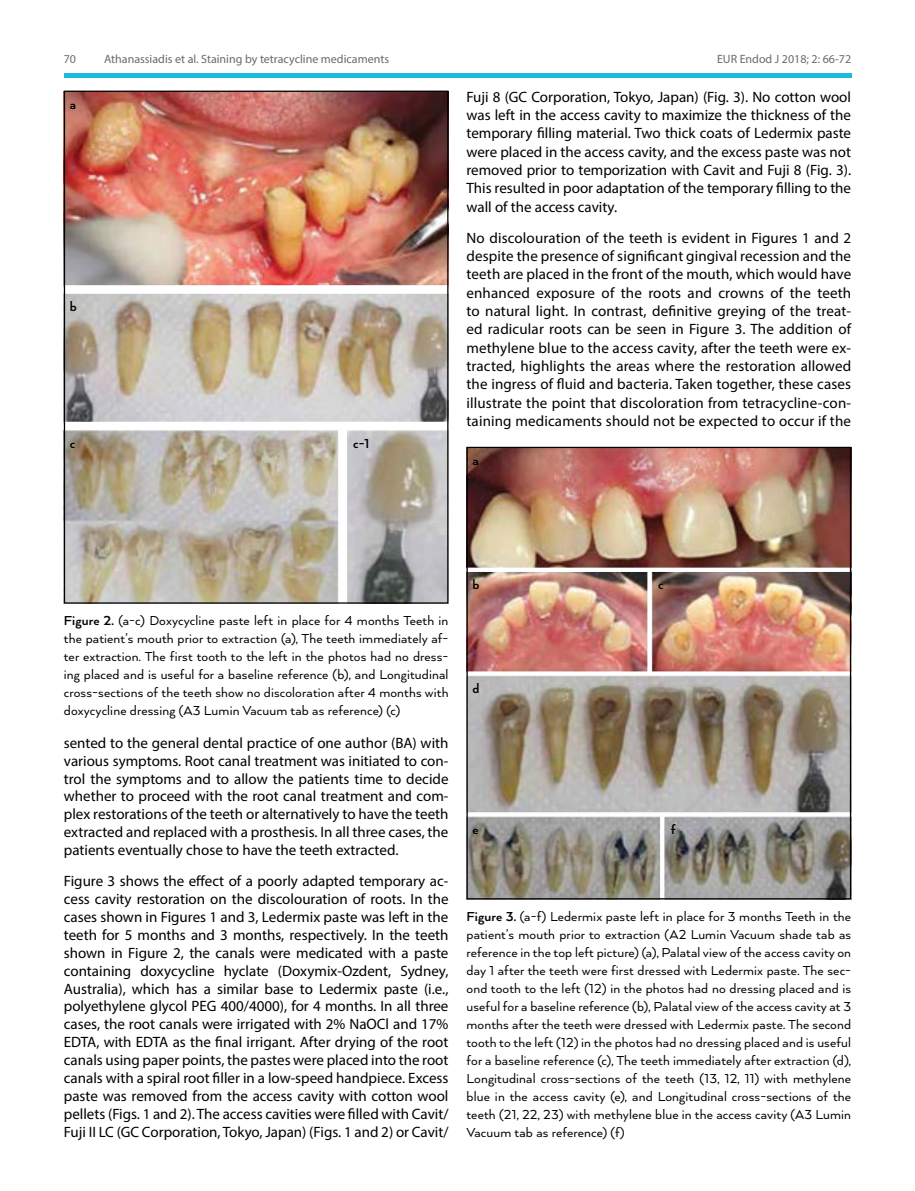
<style>
.page{position:relative;width:915px;height:1191px;background:#fff}
.page>*{position:absolute;margin:0;border:0;box-sizing:border-box;transform-origin:0 0}
.t1{font:15px/17.9px "Myriad Pro";color:#000;text-align:justify}
.t2{font:15px/18px "Arquitecta";letter-spacing:.01em;color:#000;text-align:justify}
.t3{font:700 15px "Arquitecta";color:#000}
.t4{font:12px "Myriad Pro";color:#696a6d}
.s1{font-weight:700}
</style>
<div class="page">
<div style="left:64px;top:73px;width:786px;height:5px;background:#1abcdc"></div>
<img style="left:66px;top:93px;width:380px;height:508px">
<div style="left:64px;top:285px;width:384px;height:9px;background:#fff"></div>
<div style="left:64px;top:422px;width:384px;height:8px;background:#fff"></div>
<div style="left:338px;top:425px;width:9px;height:178px;background:#fff"></div>
<img style="left:468px;top:449px;width:380px;height:448px">
<div style="left:466px;top:567px;width:384px;height:5px;background:#fff"></div>
<svg style="left:647px;top:572px;width:4px;height:99px"></svg>
<div style="left:659px;top:814px;width:5px;height:85px;background:#fff"></div>
<svg style="left:468px;top:671px;width:380px;height:4px"></svg>
<svg style="left:468px;top:812px;width:380px;height:4px"></svg>
<p class="t4" style="left:64px;top:52px;width:14px">70</p>
<p class="t4" style="left:104px;top:52px;width:286px">Athanassiadis et al. Staining by tetracycline medicaments</p>
<p class="t4" style="left:716px;top:52px;width:136px">EUR Endod J 2018; 2: 66-72</p>
<p class="t1" style="left:466px;top:87px;width:386px;line-height:18.3px">Fuji 8 (GC Corporation, Tokyo, Japan) (Fig. 3). No cotton wool was left in the access cavity to maximize the thickness of the temporary filling material. Two thick coats of Ledermix paste were placed in the access cavity, and the excess paste was not removed prior to temporization with Cavit and Fuji 8 (Fig. 3).<br>This resulted in poor adaptation of the temporary filling to the wall of the access cavity.</p>
<p class="t1" style="left:466px;top:228px;width:386px;line-height:18.3px">No discolouration of the teeth is evident in Figures 1 and 2 despite the presence of significant gingival recession and the teeth are placed in the front of the mouth, which would have enhanced exposure of the roots and crowns of the teeth to natural light. In contrast, definitive greying of the treat&shy;ed radicular roots can be seen in Figure 3. The addition of methylene blue to the access cavity, after the teeth were ex&shy;tracted, highlights the areas where the restoration allowed the ingress of fluid and bacteria. Taken together, these cases illustrate the point that discoloration from tetracycline-con&shy;taining medicaments should not be expected to occur if the</p>
<p class="t3" style="left:70px;top:95px;width:8px">a</p>
<p class="t3" style="left:70px;top:297px;width:9px">b</p>
<p class="t3" style="left:70px;top:433px;width:7px">c</p>
<p class="t3" style="left:353px;top:433px;width:18px">c-1</p>
<p class="t3" style="left:472px;top:451px;width:8px">a</p>
<p class="t2" style="left:64px;top:611px;width:386px"><span class="s1">Figure 2.</span> (a-c) Doxycycline paste left in place for 4 months Teeth in the patient’s mouth prior to extraction (a), The teeth immediately af&shy;ter extraction. The first tooth to the left in the photos had no dress&shy;ing placed and is useful for a baseline reference (b), and Longitudinal cross-sections of the teeth show no discoloration after 4 months with doxycycline dressing (A3 Lumin Vacuum tab as reference) (c)</p>
<p class="t1" style="left:64px;top:733px;width:386px">sented to the general dental practice of one author (BA) with various symptoms. Root canal treatment was initiated to con&shy;trol the symptoms and to allow the patients time to decide whether to proceed with the root canal treatment and com&shy;plex restorations of the teeth or alternatively to have the teeth extracted and replaced with a prosthesis. In all three cases, the patients eventually chose to have the teeth extracted.</p>
<p class="t1" style="left:64px;top:871px;width:386px">Figure 3 shows the effect of a poorly adapted temporary ac&shy;cess cavity restoration on the discolouration of roots. In the cases shown in Figures 1 and 3, Ledermix paste was left in the teeth for 5 months and 3 months, respectively. In the teeth shown in Figure 2, the canals were medicated with a paste containing doxycycline hyclate (Doxymix-Ozdent, Sydney, Australia), which has a similar base to Ledermix paste (i.e., polyethylene glycol PEG 400/4000), for 4 months. In all three cases, the root canals were irrigated with 2% NaOCl and 17% EDTA, with EDTA as the final irrigant. After drying of the root canals using paper points, the pastes were placed into the root canals with a spiral root filler in a low-speed handpiece. Excess paste was removed from the access cavity with cotton wool pellets (Figs. 1 and 2). The access cavities were filled with Cavit/ Fuji II LC (GC Corporation, Tokyo, Japan) (Figs. 1 and 2) or Cavit/</p>
<p class="t3" style="left:472px;top:575px;width:9px">b</p>
<p class="t3" style="left:472px;top:679px;width:9px">d</p>
<p class="t3" style="left:657px;top:575px;width:7px">c</p>
<p class="t3" style="left:472px;top:820px;width:8px">e</p>
<p class="t3" style="left:670px;top:820px;width:6px">f</p>
<p class="t2" style="left:466px;top:907px;width:386px"><span class="s1">Figure 3.</span> (a-f) Ledermix paste left in place for 3 months Teeth in the patient’s mouth prior to extraction (A2 Lumin Vacuum shade tab as reference in the top left picture) (a), Palatal view of the access cavity on day 1 after the teeth were first dressed with Ledermix paste. The sec&shy;ond tooth to the left (12) in the photos had no dressing placed and is useful for a baseline reference (b), Palatal view of the access cavity at 3 months after the teeth were dressed with Ledermix paste. The second tooth to the left (12) in the photos had no dressing placed and is useful for a baseline reference (c), The teeth immediately after extraction (d), Longitudinal cross-sections of the teeth (13, 12, 11) with methylene blue in the access cavity (e), and Longitudinal cross-sections of the teeth (21, 22, 23) with methylene blue in the access cavity (A3 Lumin Vacuum tab as reference) (f)</p>
</div>
